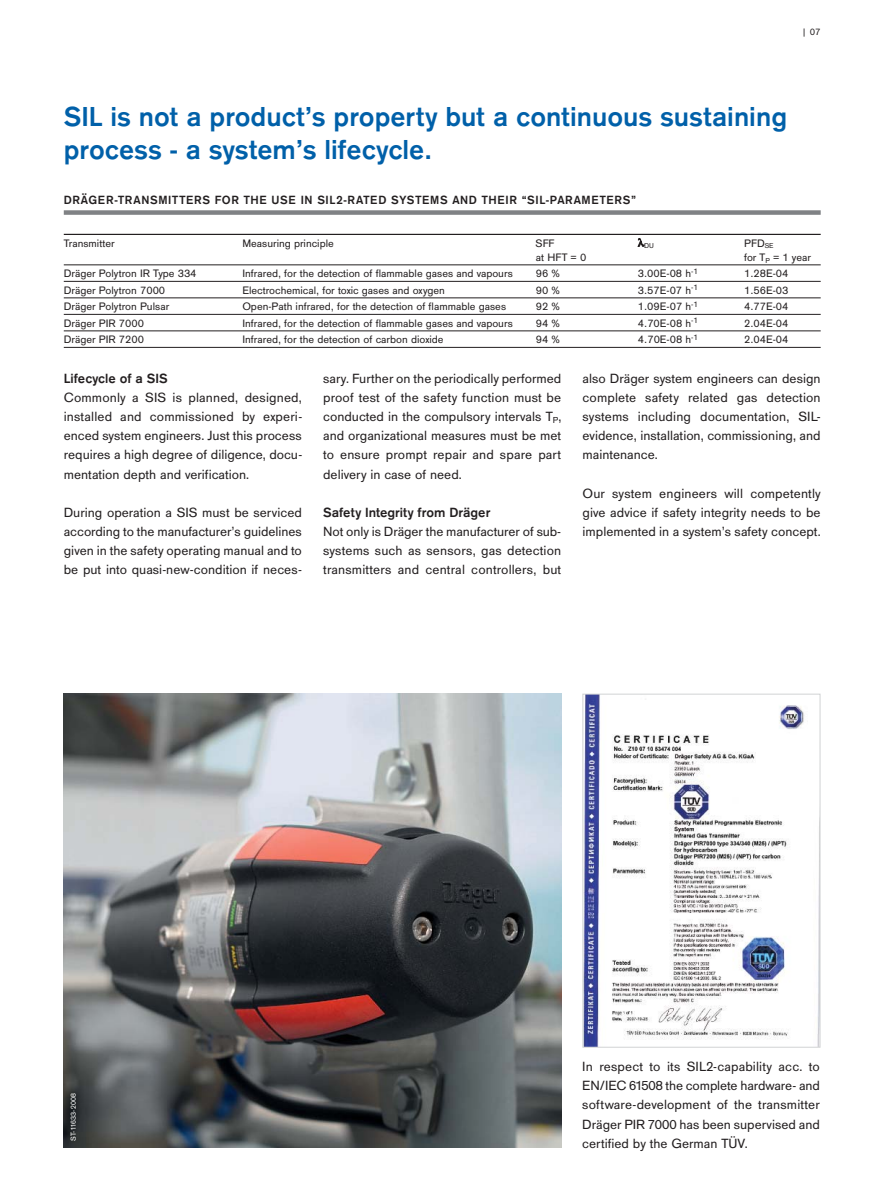
<style>
.page{position:relative;width:893px;height:1191px;background:#fff}
.page>*{position:absolute;margin:0;border:0;box-sizing:border-box;transform-origin:0 0}
.t1{font:700 28.5px/33px "Draeger San";color:#0060a9}
.t2{font:13.8px/19.2px "Draeger San";color:#231f20;text-align:justify}
.t3{font:700 13.8px "Draeger San";color:#231f20}
.t4{font:700 12.3px "Draeger San Tab";letter-spacing:.05em;color:#231f20}
.t5{font:11.25px "Draeger San Tab";color:#231f20}
.t6{font:9.75px "Draeger San Tab";color:#231f20}
.t7{font:7.5px "Draeger San";letter-spacing:.025em;color:#fff}
.t8{font:7.35px "Draeger San Tab";color:#231f20}
</style>
<div class="page">
<div style="left:64px;top:210px;width:757px;height:5px;background:#808285"></div>
<hr style="left:64px;top:234px;width:757px;height:1px;background:#231f20">
<hr style="left:64px;top:264px;width:757px;height:1px;background:#231f20">
<hr style="left:64px;top:281px;width:757px;height:1px;background:#231f20">
<hr style="left:64px;top:297px;width:757px;height:1px;background:#231f20">
<hr style="left:64px;top:314px;width:757px;height:1px;background:#231f20">
<hr style="left:64px;top:330px;width:757px;height:1px;background:#231f20">
<hr style="left:64px;top:347px;width:757px;height:1px;background:#231f20">
<img style="left:584px;top:696px;width:234px;height:349px">
<div style="left:582px;top:694px;width:238px;height:353px;border:1px solid #d1d3d4"></div>
<img style="left:64px;top:693px;width:497px;height:454px">
<p class="t6" style="left:802px;top:28px;width:21px">| 07</p>
<h1 class="t1" style="left:64px;top:102px;width:725px">SIL is not a product’s property but a continuous sustaining process - a system’s lifecycle.</h1>
<p class="t4" style="left:64px;top:196px;width:574px">DRÄGER-TRANSMITTERS FOR THE USE IN SIL2-RATED SYSTEMS AND THEIR “SIL-PARAMETERS”</p>
<p class="t5" style="left:64px;top:238px;width:53px">Transmitter</p>
<p class="t5" style="left:242px;top:238px;width:93px">Measuring principle</p>
<p class="t5" style="left:536px;top:238px;width:20px">SFF</p>
<p class="t8" style="left:644px;top:243px;width:11px">DU</p>
<p class="t5" style="left:744px;top:238px;width:31px">PFD<sub>SE</sub></p>
<p class="t5" style="left:536px;top:253px;width:52px">at HFT = 0</p>
<p class="t5" style="left:744px;top:253px;width:68px">for T<sub>P</sub> = 1 year</p>
<p class="t5" style="left:64px;top:269px;width:134px">Dräger Polytron IR Type 334</p>
<p class="t5" style="left:242px;top:269px;width:272px">Infrared, for the detection of flammable gases and vapours</p>
<p class="t5" style="left:536px;top:269px;width:26px">96 %</p>
<p class="t5" style="left:638px;top:269px;width:62px">3.00E-08 h<sup>-1</sup></p>
<p class="t5" style="left:744px;top:269px;width:46px">1.28E-04</p>
<p class="t5" style="left:64px;top:286px;width:103px">Dräger Polytron 7000</p>
<p class="t5" style="left:242px;top:286px;width:204px">Electrochemical, for toxic gases and oxygen</p>
<p class="t5" style="left:536px;top:286px;width:26px">90 %</p>
<p class="t5" style="left:638px;top:286px;width:62px">3.57E-07 h<sup>-1</sup></p>
<p class="t5" style="left:744px;top:286px;width:46px">1.56E-03</p>
<p class="t5" style="left:64px;top:302px;width:107px">Dräger Polytron Pulsar</p>
<p class="t5" style="left:242px;top:302px;width:265px">Open-Path infrared, for the detection of flammable gases</p>
<p class="t5" style="left:536px;top:302px;width:26px">92 %</p>
<p class="t5" style="left:638px;top:302px;width:62px">1.09E-07 h<sup>-1</sup></p>
<p class="t5" style="left:744px;top:302px;width:46px">4.77E-04</p>
<p class="t5" style="left:64px;top:319px;width:82px">Dräger PIR 7000</p>
<p class="t5" style="left:242px;top:319px;width:272px">Infrared, for the detection of flammable gases and vapours</p>
<p class="t5" style="left:536px;top:319px;width:26px">94 %</p>
<p class="t5" style="left:638px;top:319px;width:62px">4.70E-08 h<sup>-1</sup></p>
<p class="t5" style="left:744px;top:319px;width:46px">2.04E-04</p>
<p class="t5" style="left:64px;top:335px;width:82px">Dräger PIR 7200</p>
<p class="t5" style="left:242px;top:335px;width:203px">Infrared, for the detection of carbon dioxide</p>
<p class="t5" style="left:536px;top:335px;width:26px">94 %</p>
<p class="t5" style="left:638px;top:335px;width:62px">4.70E-08 h<sup>-1</sup></p>
<p class="t5" style="left:744px;top:335px;width:46px">2.04E-04</p>
<p class="t3" style="left:64px;top:373px;width:105px">Lifecycle of a SIS</p>
<p class="t2" style="left:64px;top:389px;width:240px">Commonly a SIS is planned, designed, installed and commissioned by experi&shy;enced system engineers. Just this process requires a high degree of diligence, docu&shy;mentation depth and verification.</p>
<p class="t2" style="left:64px;top:504px;width:240px">During operation a SIS must be serviced according to the manufacturer’s guidelines given in the safety operating manual and to be put into quasi-new-condition if neces-</p>
<p class="t2" style="left:323px;top:370px;width:240px">sary. Further on the periodically performed proof test of the safety function must be conducted in the compulsory intervals T<sub>P</sub>, and organizational measures must be met to ensure prompt repair and spare part delivery in case of need.</p>
<p class="t3" style="left:323px;top:507px;width:169px">Safety Integrity from Dräger</p>
<p class="t2" style="left:323px;top:523px;width:240px">Not only is Dräger the manufacturer of sub&shy;systems such as sensors, gas detection transmitters and central controllers, but</p>
<p class="t2" style="left:583px;top:370px;width:240px">also Dräger system engineers can design complete safety related gas detection systems including documentation, SIL&shy;evidence, installation, commissioning, and maintenance.</p>
<p class="t2" style="left:583px;top:485px;width:240px">Our system engineers will competently give advice if safety integrity needs to be implemented in a system’s safety concept.</p>
<p class="t7" style="left:70px;top:1141px;width:49px;rotate:-90deg">ST-11633-2008</p>
<p class="t2" style="left:582px;top:1058px;width:239px">In respect to its SIL2-capability acc. to EN/IEC 61508 the complete hardware- and software-development of the transmitter Dräger PIR 7000 has been supervised and certified by the German TÜV.</p>
</div>
